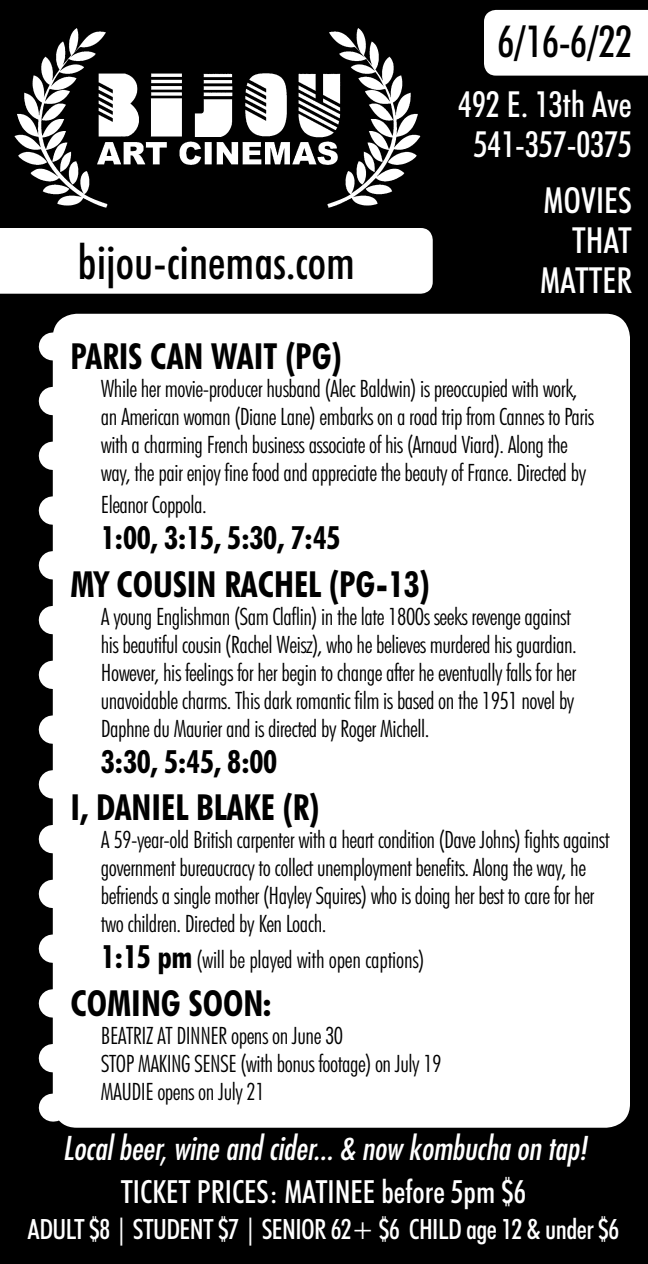
<style>
.page{position:relative;width:648px;height:1264px;background:#000}
.page>*{position:absolute;margin:0;border:0;box-sizing:border-box;transform-origin:0 0}
.t1{font:500 condensed 48px "Futura BT";color:#000}
.t2{font:500 condensed 44px "Futura BT";color:#000}
.t3{font:700 condensed 36px "Futura BT";color:#000}
.t4{font:500 condensed 36px "Futura BT";color:#fff}
.t5{font:italic condensed 32px "Futura";color:#fff}
.t6{font:700 condensed 32px "Futura BT";letter-spacing:-.01em;color:#000}
.t7{font:500 condensed 32px "Futura BT";color:#fff}
.t8{font:500 condensed 28px "Futura BT";letter-spacing:-.02em;color:#fff}
.t9{font:300 condensed 24px/28px "Futura BT";letter-spacing:-.02em;color:#000}
.s1{font-weight:700;font-size:32px}
</style>
<div class="page">
<div style="left:53px;top:314px;width:577px;height:814px;background:#fff;border-radius:24px"></div>
<div style="left:0;top:228px;width:433px;height:66px;background:#fff"></div>
<div style="left:484px;top:10px;width:164px;height:66px;background:#fff"></div>
<svg style="left:39px;top:401px;width:14px;height:679px"></svg>
<svg style="left:53px;top:1109px;width:1px;height:13px"></svg>
<img style="left:14px;top:28px;width:407px;height:180px">
<p class="t1" style="left:78px;top:233px;width:278px">bijou-cinemas.com</p>
<p class="t2" style="left:497px;top:15px;width:136px">6/16-6/22</p>
<p class="t4" style="left:458px;top:83px;width:175px">492 E. 13th Ave</p>
<p class="t4" style="left:474px;top:123px;width:160px">541-357-0375</p>
<p class="t4" style="left:544px;top:179px;width:90px">MOVIES</p>
<p class="t4" style="left:572px;top:219px;width:61px">THAT</p>
<p class="t4" style="left:540px;top:259px;width:93px">MATTER</p>
<p class="t3" style="left:71px;top:335px;width:273px">PARIS CAN WAIT (PG)</p>
<p class="t9" style="left:101px;top:374px;width:495px">While her movie-producer husband (Alec Baldwin) is preoccupied with work, an American woman (Diane Lane) embarks on a road trip from Cannes to Paris with a charming French business associate of his (Arnaud Viard). Along the way, the pair enjoy fine food and appreciate the beauty of France. Directed by</p>
<p class="t9" style="left:101px;top:490px;width:108px">Eleanor Coppola.</p>
<p class="t6" style="left:101px;top:518px;width:241px">1:00, 3:15, 5:30, 7:45</p>
<p class="t3" style="left:71px;top:562px;width:361px">MY COUSIN RACHEL (PG-13)</p>
<p class="t9" style="left:101px;top:602px;width:477px">A young Englishman (Sam Claflin) in the late 1800s seeks revenge against his beautiful cousin (Rachel Weisz), who he believes murdered his guardian.<br>However, his feelings for her begin to change after he eventually falls for her unavoidable charms. This dark romantic film is based on the 1951 novel by Daphne du Maurier and is directed by Roger Michell.</p>
<p class="t6" style="left:101px;top:742px;width:178px">3:30, 5:45, 8:00</p>
<p class="t3" style="left:71px;top:786px;width:250px">I, DANIEL BLAKE (R)</p>
<p class="t9" style="left:101px;top:826px;width:510px">A 59-year-old British carpenter with a heart condition (Dave Johns) fights against government bureaucracy to collect unemployment benefits. Along the way, he befriends a single mother (Hayley Squires) who is doing her best to care for her two children. Directed by Ken Loach.</p>
<p class="t9" style="left:101px;top:946px;width:325px"><span class="s1">1:15 pm</span> (will be played with open captions)</p>
<p class="t3" style="left:71px;top:981px;width:203px">COMING SOON:</p>
<p class="t9" style="left:101px;top:1021px;width:244px">BEATRIZ AT DINNER opens on June 30</p>
<p class="t9" style="left:101px;top:1049px;width:342px">STOP MAKING SENSE (with bonus footage) on July 19</p>
<p class="t9" style="left:101px;top:1077px;width:165px">MAUDIE opens on July 21</p>
<p class="t5" style="left:63px;top:1129px;width:526px">Local beer, wine and cider... &amp; now kombucha on tap!</p>
<p class="t7" style="left:121px;top:1172px;width:407px">TICKET PRICES: MATINEE before 5pm $6</p>
<p class="t8" style="left:28px;top:1212px;width:593px">ADULT $8 | STUDENT $7 | SENIOR 62+ $6 CHILD age 12 &amp; under $6</p>
</div>
